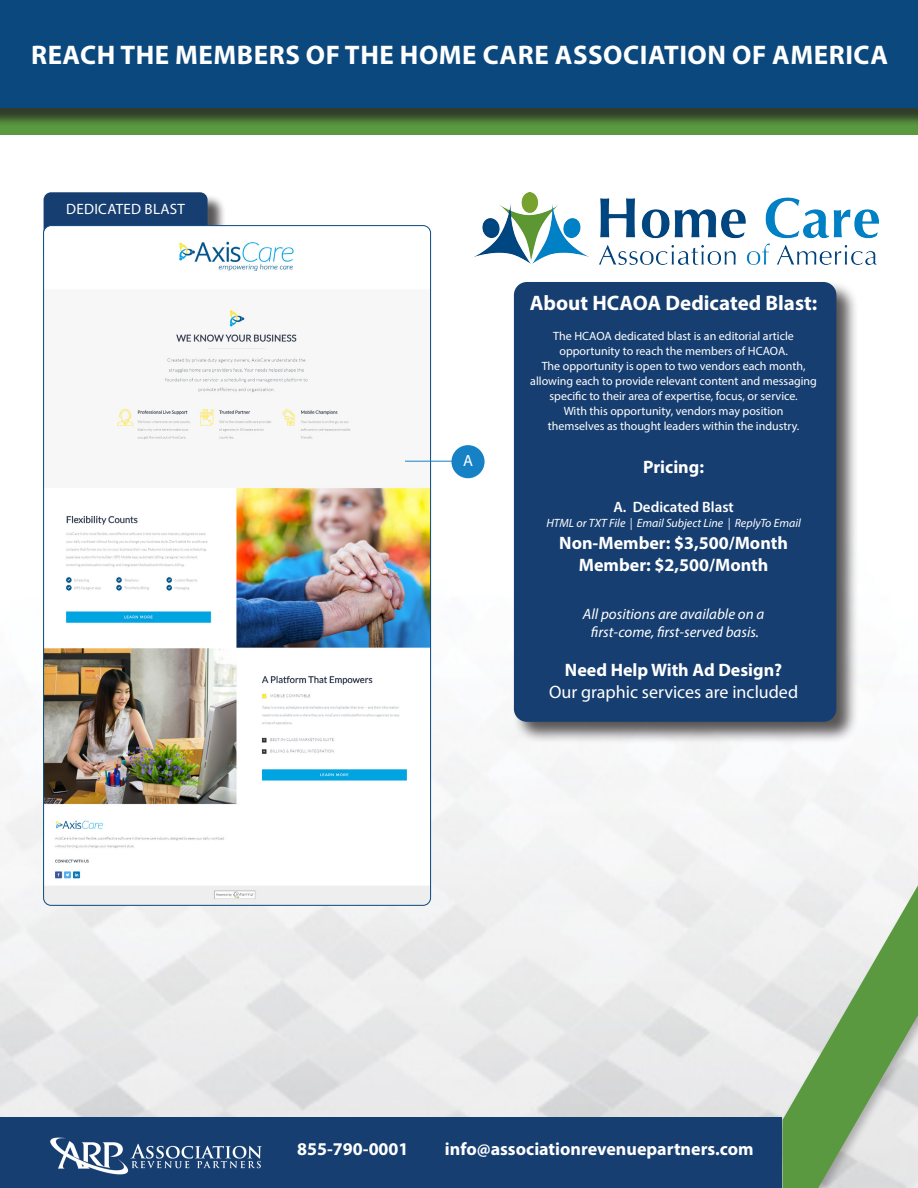
<style>
.page{position:relative;width:918px;height:1188px;background:#fff}
.page>*{position:absolute;margin:0;border:0;box-sizing:border-box;transform-origin:0 0}
.t1{font:700 27px "Myriad Pro";letter-spacing:.02em;color:#fff}
.t2{font:700 21px "Myriad Pro";color:#fff}
.t3{font:700 18px "Myriad Pro";color:#fff}
.t4{font:18px "Myriad Pro";color:#fff}
.t5{font:16.2px "Myriad Pro";color:#fff}
.t6{font:italic 15px "Myriad Pro";color:#fff}
.t7{font:600 15px "Myriad Pro";color:#fff}
.t8{font:15px "Myriad Pro";letter-spacing:.02em;color:#fff}
.t9{font:12px/15px "Myriad Pro";color:#fff;text-align:center}
.t10{font:italic 12px "Myriad Pro";color:#fff}
</style>
<div class="page">
<img style="left:0;top:192px;width:917px;height:926px">
<div style="left:0;top:75px;width:918px;height:60px;background:#5b9941"></div>
<div style="left:0;top:2px;width:918px;height:125px;background:#231f20;opacity:.75"></div>
<div style="left:0;top:0;width:918px;height:108px;background:#0a487e"></div>
<div style="left:774px;top:869px;width:144px;height:319px;background:#231f20;opacity:.3"></div>
<svg style="left:783px;top:885px;width:135px;height:303px"></svg>
<div style="left:0;top:1118px;width:782px;height:70px;background:#163e70"></div>
<img style="left:50px;top:1137px;width:212px;height:38px">
<div style="left:513px;top:281px;width:346px;height:463px;background:#231f20;opacity:.75"></div>
<div style="left:514px;top:282px;width:322px;height:440px;background:#163e70;border-radius:13px"></div>
<div style="left:46px;top:195px;width:180px;height:81px;background:#231f20;opacity:.75"></div>
<div style="left:44px;top:192px;width:164px;height:65px;background:#163e70;border-radius:8px"></div>
<img style="left:44px;top:226px;width:387px;height:679px">
<img style="left:472px;top:192px;width:406px;height:73px">
<div style="left:451px;top:445px;width:34px;height:33px;background:#1681c4;border-radius:50%"></div>
<hr style="left:405px;top:461px;width:61px;height:1px;background:#1681c4">
<p class="t1" style="left:31px;top:38px;width:859px">REACH THE MEMBERS OF THE HOME CARE ASSOCIATION OF AMERICA</p>
<p class="t8" style="left:66px;top:200px;width:120px">DEDICATED BLAST</p>
<p class="t5" style="left:463px;top:451px;width:11px">A</p>
<p class="t2" style="left:530px;top:289px;width:289px">About HCAOA Dedicated Blast:</p>
<p class="t9" style="left:553px;top:328px;width:242px">The HCAOA dedicated blast is an editorial article</p>
<p class="t9" style="left:559px;top:343px;width:230px">opportunity to reach the members of HCAOA.</p>
<p class="t9" style="left:542px;top:358px;width:265px">The opportunity is open to two vendors each month,</p>
<p class="t9" style="left:530px;top:373px;width:288px">allowing each to provide relevant content and messaging specific to their area of expertise, focus, or service.</p>
<p class="t9" style="left:564px;top:403px;width:221px">With this opportunity, vendors may position</p>
<p class="t9" style="left:548px;top:418px;width:253px">themselves as thought leaders within the industry.</p>
<p class="t3" style="left:643px;top:455px;width:62px">Pricing:</p>
<p class="t7" style="left:613px;top:498px;width:122px">A. Dedicated Blast</p>
<p class="t10" style="left:546px;top:516px;width:256px">HTML or TXT File | Email Subject Line | ReplyTo Email</p>
<p class="t3" style="left:559px;top:531px;width:230px">Non-Member: $3,500/Month</p>
<p class="t3" style="left:579px;top:553px;width:191px">Member: $2,500/Month</p>
<p class="t6" style="left:583px;top:604px;width:183px">All positions are available on a</p>
<p class="t6" style="left:591px;top:622px;width:170px">first-come, first-served basis.</p>
<p class="t3" style="left:565px;top:658px;width:219px">Need Help With Ad Design?</p>
<p class="t4" style="left:549px;top:681px;width:251px">Our graphic services are included</p>
<p class="t3" style="left:297px;top:1138px;width:113px">855-790-0001</p>
<p class="t3" style="left:445px;top:1138px;width:310px">info@associationrevenuepartners.com</p>
</div>
